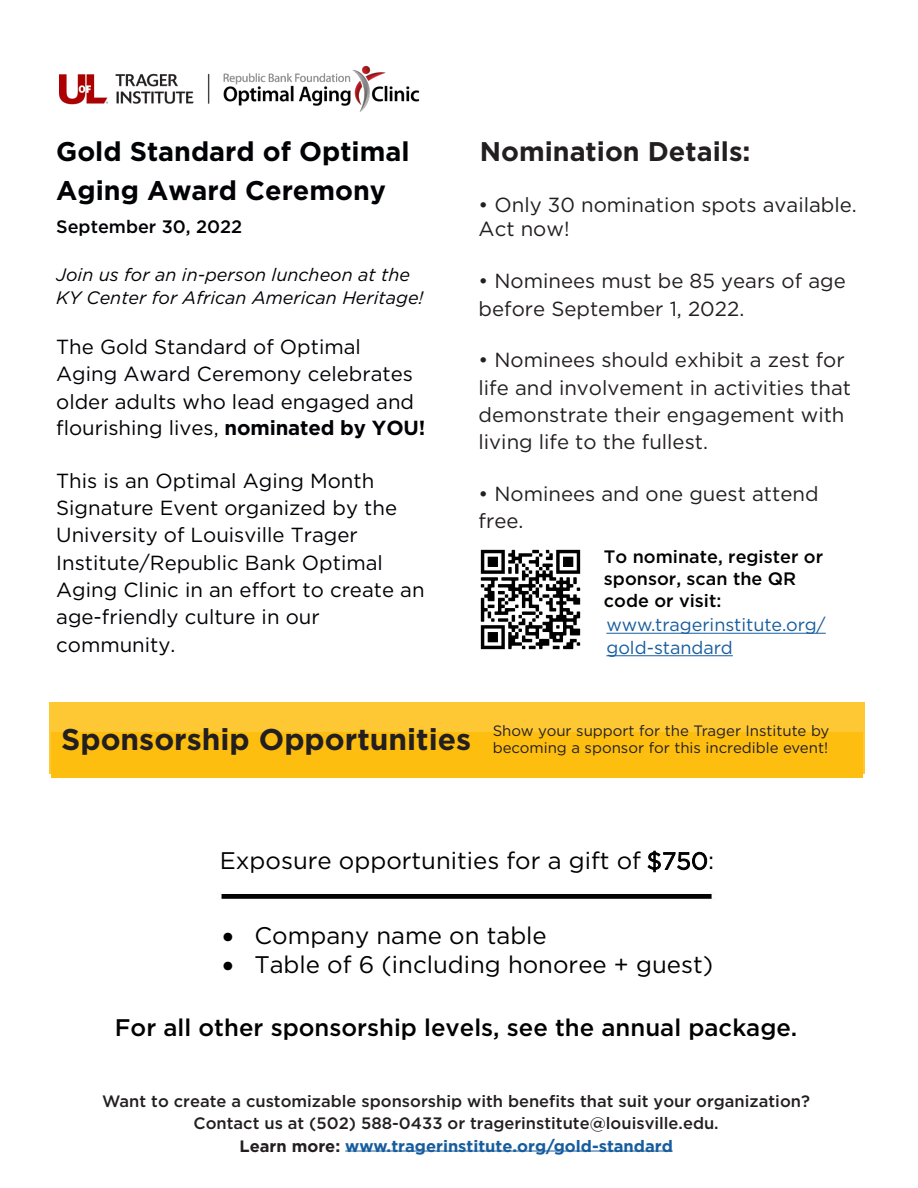
<style>
.page{position:relative;width:918px;height:1188px;background:#fff}
.page>*{position:absolute;margin:0;border:0;box-sizing:border-box;transform-origin:0 0}
.t1{font:700 30px "Gotham";color:#231f20}
.t2{font:700 27px/39.9px "Gotham";color:#010205}
.t3{font:700 27px "Gotham";color:#231f20}
.t4{font:24px "Gotham";color:#000}
.t5{font:500 24px "Gotham";color:#000}
.t6{font:20.4px/27.3px "Gotham";color:#010205}
.Paragraph_Style_1{font:20.4px/27.3px "Gotham";color:#231f20}
.t7{font:italic 18px/24px "Gotham";color:#010205}
.t8{font:500 18px/21.6px "Gotham";color:#000}
.Paragraph_Style_1-2{font:18px/22.5px "Gotham";color:#175d9e}
.t9{font:500 18px "Gotham";color:#010205}
.t10{font:500 16.5px/22.5px "Gotham";color:#231f20;text-align:center}
.t11{font:15px "Gotham";color:#231f20}
.s1{font-weight:700}
.s2{font-weight:700;color:#175d9e}
</style>
<div class="page">
<div style="left:51px;top:732px;width:812px;height:46px;background:#fdbe12"></div>
<svg style="left:50px;top:702px;width:815px;height:71px"></svg>
<hr style="left:606px;top:633px;width:220px;height:1px;background:#175d9e">
<hr style="left:606px;top:655px;width:127px;height:1px;background:#175d9e">
<img style="left:480px;top:549px;width:101px;height:101px">
<img style="left:59px;top:65px;width:361px;height:47px">
<hr style="left:345px;top:1151px;width:328px;height:1px;background:#175d9e">
<img style="left:221px;top:894px;width:491px;height:5px">
<h2 class="t2" style="left:56px;top:131px;width:355px">Gold Standard of Optimal<br>Aging Award Ceremony</h2>
<p class="t9" style="left:56px;top:215px;width:188px">September 30, 2022</p>
<p class="t7" style="left:56px;top:262px;width:369px">Join us for an in-person luncheon at the<br>KY Center for African American Heritage!</p>
<p class="t6" style="left:56px;top:333px;width:371px">The Gold Standard of Optimal Aging Award Ceremony celebrates older adults who lead engaged and flourishing lives, <span class="s1">nominated by YOU!</span></p>
<p class="t6" style="left:56px;top:466px;width:370px">This is an Optimal Aging Month<br>Signature Event organized by the<br>University of Louisville Trager<br>Institute/Republic Bank Optimal<br>Aging Clinic in an effort to create an age-friendly culture in our community.</p>
<p class="t3" style="left:480px;top:133px;width:272px">Nomination Details:</p>
<p class="Paragraph_Style_1" style="left:479px;top:192px;width:380px;line-height:24.5px">• Only 30 nomination spots available.<br>Act now!</p>
<p class="Paragraph_Style_1" style="left:479px;top:267px;width:369px">• Nominees must be 85 years of age before September 1, 2022.</p>
<p class="Paragraph_Style_1" style="left:479px;top:346px;width:374px">• Nominees should exhibit a zest for life and involvement in activities that demonstrate their engagement with living life to the fullest.</p>
<p class="Paragraph_Style_1" style="left:479px;top:480px;width:342px">• Nominees and one guest attend free.</p>
<p class="t8" style="left:604px;top:546px;width:221px">To nominate, register or sponsor, scan the QR code or visit:</p>
<p class="Paragraph_Style_1-2" style="left:606px;top:613px;width:221px">www.tragerinstitute.org/ gold-standard</p>
<p class="t1" style="left:61px;top:720px;width:411px">Sponsorship Opportunities</p>
<p class="t11" style="left:493px;top:721px;width:338px">Show your support for the Trager Institute by</p>
<p class="t11" style="left:493px;top:738px;width:337px">becoming a sponsor for this incredible event!</p>
<p class="t4" style="left:220px;top:846px;width:496px">Exposure opportunities for a gift of $750:</p>
<p class="t4" style="left:222px;top:920px;width:326px">• Company name on table</p>
<p class="t4" style="left:222px;top:949px;width:492px">• Table of 6 (including honoree + guest)</p>
<p class="t5" style="left:115px;top:1012px;width:684px">For all other sponsorship levels, see the annual package.</p>
<p class="t10" style="left:102px;top:1089px;width:709px">Want to create a customizable sponsorship with benefits that suit your organization?<br>Contact us at (502) 588-0433 or tragerinstitute@louisville.edu.<br><span class="s1">Learn more:</span> <span class="s2">www.tragerinstitute.org/gold-standard</span></p>
</div>
